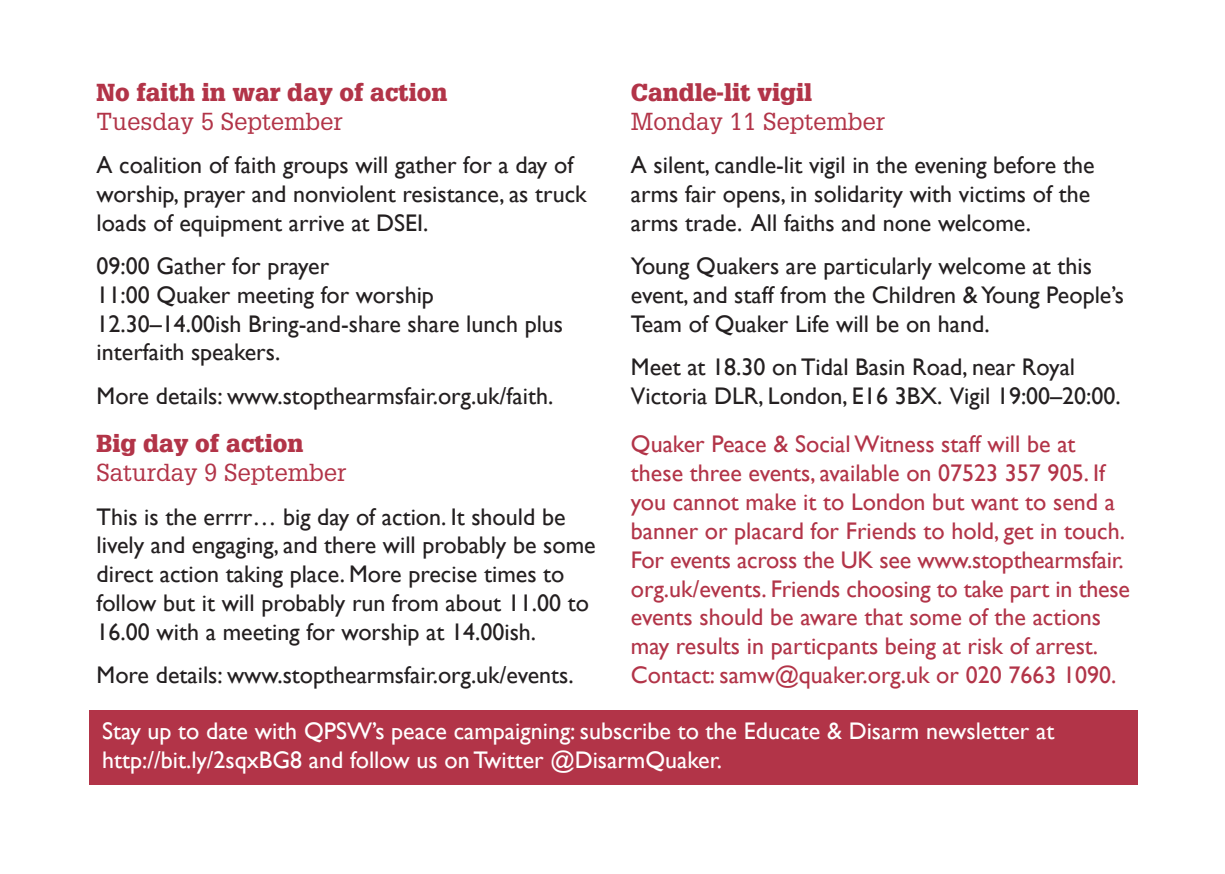
<style>
.page{position:relative;width:1225px;height:874px;background:#fff}
.page>*{position:absolute;margin:0;border:0;box-sizing:border-box;transform-origin:0 0}
.t1{font:24px/28.8px "Gill Sans";color:#231f20}
.t2{font:24px/28.8px "Gill Sans";color:#b23448}
.t3{font:24px/28.8px "Gill Sans";color:#fff}
.t4{font:900 24px "Glypha LT Std";color:#b23448}
.t5{font:24px "Glypha";color:#b23448}
</style>
<div class="page">
<div style="left:89px;top:710px;width:1048px;height:74px;background:#b23448"></div>
<p class="t4" style="left:97px;top:78px;width:352px">No faith in war day of action</p>
<p class="t5" style="left:97px;top:107px;width:248px">Tuesday 5 September</p>
<p class="t1" style="left:97px;top:151px;width:491px">A coalition of faith groups will gather for a day of worship, prayer and nonviolent resistance, as truck loads of equipment arrive at DSEI.</p>
<p class="t1" style="left:97px;top:252px;width:468px">09:00 Gather for prayer<br>11:00 Quaker meeting for worship<br>12.30–14.00ish Bring-and-share share lunch plus interfaith speakers.</p>
<p class="t1" style="left:97px;top:381px;width:458px">More details: www.stopthearmsfair.org.uk/faith.</p>
<p class="t4" style="left:97px;top:429px;width:208px">Big day of action</p>
<p class="t5" style="left:97px;top:458px;width:251px">Saturday 9 September</p>
<p class="t1" style="left:97px;top:502px;width:500px">This is the errrr… big day of action. It should be lively and engaging, and there will probably be some direct action taking place. More precise times to follow but it will probably run from about 11.00 to 16.00 with a meeting for worship at 14.00ish.</p>
<p class="t1" style="left:97px;top:660px;width:478px">More details: www.stopthearmsfair.org.uk/events.</p>
<p class="t3" style="left:102px;top:716px;width:953px">Stay up to date with QPSW’s peace campaigning: subscribe to the Educate &amp; Disarm newsletter at http://bit.ly/2sqxBG8 and follow us on Twitter @DisarmQuaker.</p>
<p class="t4" style="left:631px;top:78px;width:183px">Candle-lit vigil</p>
<p class="t5" style="left:631px;top:107px;width:256px">Monday 11 September</p>
<p class="t1" style="left:631px;top:151px;width:465px">A silent, candle-lit vigil in the evening before the arms fair opens, in solidarity with victims of the arms trade. All faiths and none welcome.</p>
<p class="t1" style="left:631px;top:252px;width:494px">Young Quakers are particularly welcome at this event, and staff from the Children &amp; Young People’s<br>Team of Quaker Life will be on hand.</p>
<p class="t1" style="left:631px;top:352px;width:491px">Meet at 18.30 on Tidal Basin Road, near Royal<br>Victoria DLR, London, E16 3BX. Vigil 19:00–20:00.</p>
<p class="t2" style="left:631px;top:430px;width:500px">Quaker Peace &amp; Social Witness staff will be at these three events, available on 07523 357 905. If you cannot make it to London but want to send a banner or placard for Friends to hold, get in touch.<br>For events across the UK see www.stopthearmsfair. org.uk/events. Friends choosing to take part in these events should be aware that some of the actions may results in particpants being at risk of arrest.<br>Contact: samw@quaker.org.uk or 020 7663 1090.</p>
</div>
